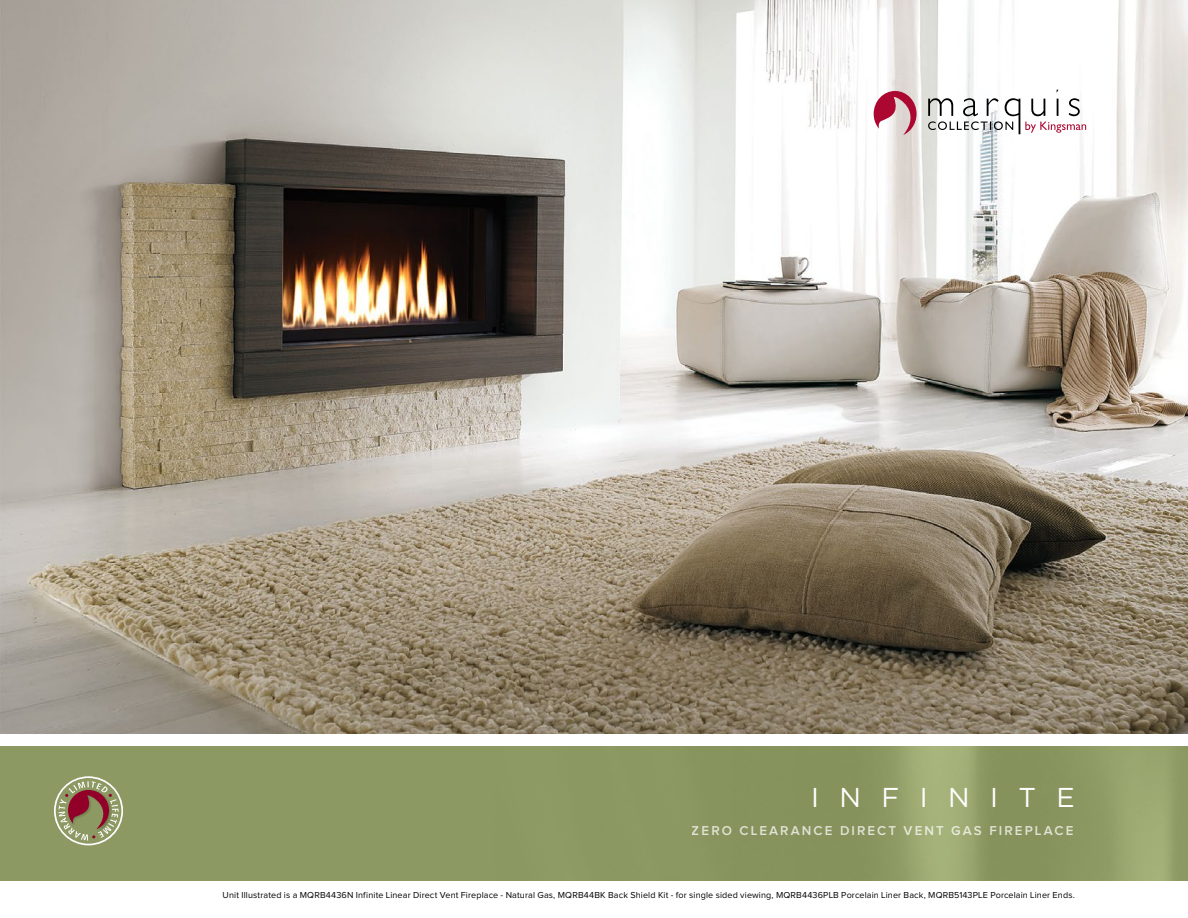
<style>
.page{position:relative;width:1188px;height:918px;background:#fff}
.page>*{position:absolute;margin:0;border:0;box-sizing:border-box;transform-origin:0 0}
.t1{font:27.3px "Gotham";letter-spacing:.75em;color:#fff}
.t2{font:600 13.35px "Proxima Nova";letter-spacing:.155em;color:#fff}
.t3{font:9px "Proxima Nova";letter-spacing:.015em;color:#000}
</style>
<div class="page">
<img style="left:0;top:0;width:1188px;height:734px">
<img style="left:0;top:747px;width:1188px;height:134px">
<svg style="left:874px;top:91px;width:48px;height:44px"></svg>
<svg style="left:928px;top:90px;width:158px;height:44px"></svg>
<div style="left:54px;top:776px;width:69px;height:69px;border:2px solid #fff;border-radius:50%"></div>
<svg style="left:59px;top:781px;width:60px;height:60px;background:#9a8569"></svg>
<h1 class="t1" style="left:811px;top:782px;width:265px">INFINITE</h1>
<h2 class="t2" style="left:692px;top:825px;width:383px">ZERO CLEARANCE DIRECT VENT GAS FIREPLACE</h2>
<p class="t3" style="left:223px;top:891px;width:854px">Unit Illustrated is a MQRB4436N Infinite Linear Direct Vent Fireplace - Natural Gas, MQRB44BK Back Shield Kit - for single sided viewing, MQRB4436PLB Porcelain Liner Back, MQRB5143PLE Porcelain Liner Ends.</p>
</div>
